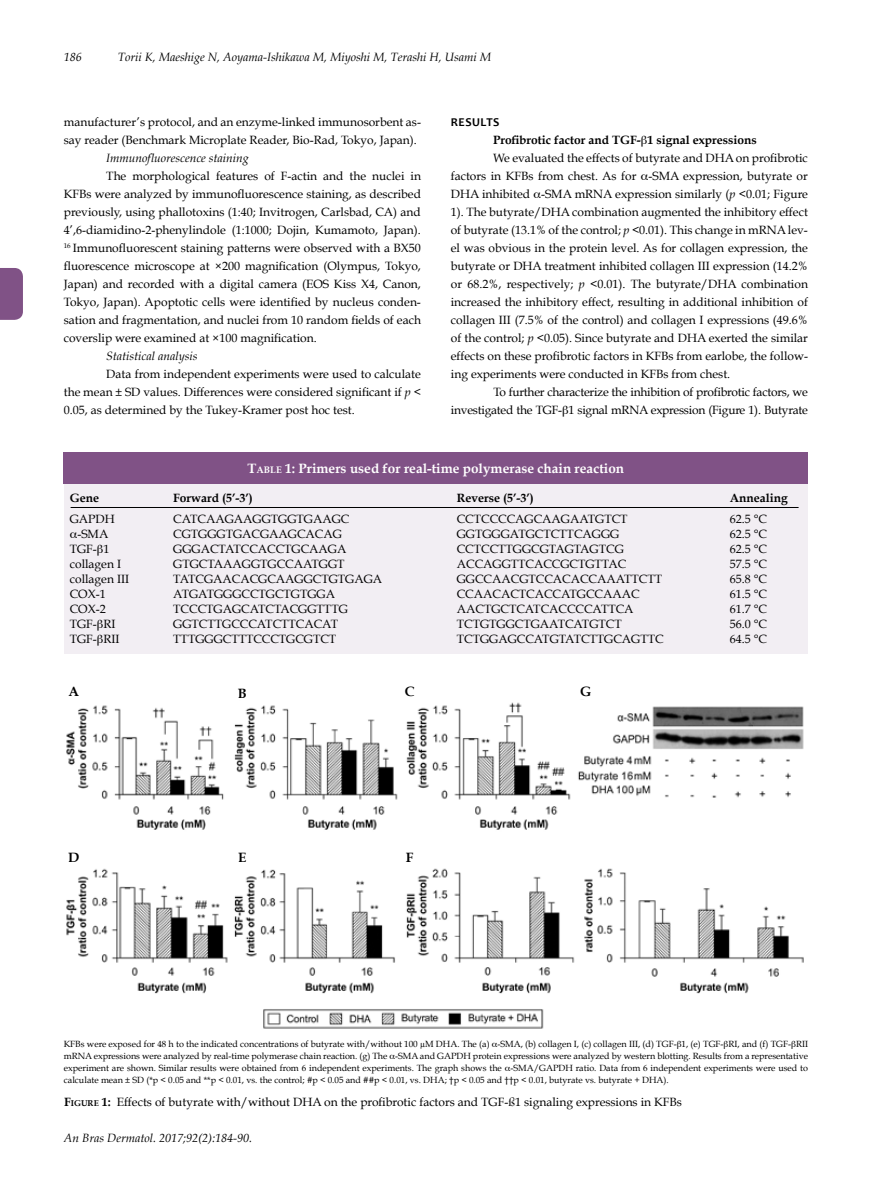
<style>
.page{position:relative;width:893px;height:1191px;background:#fff}
.page>*{position:absolute;margin:0;border:0;box-sizing:border-box;transform-origin:0 0}
.t1{font:700 13.5px "Book Antiqua";color:#fff}
.t2{font:700 13.5px "Book Antiqua";color:#000}
.t3{font:12px/18px "Book Antiqua";color:#000;text-align:justify}
.t4{font:italic 12px "Book Antiqua";color:#000}
.t5{font:12px/18px "Book Antiqua";letter-spacing:-.02em;color:#000;text-align:right}
.t6{font:700 12px "Book Antiqua";color:#000}
.t7{font:700 12px "Candara";letter-spacing:.04em;color:#000}
.t8{font:9px/12px "Book Antiqua";color:#000;text-align:justify}
.s1{font-style:italic}
.s2{font-style:inherit}
.s3{font-size:9.45px}
.s4{font-weight:700}
.s5{font-weight:700;font-size:8.4px}
</style>
<div class="page">
<svg style="left:0;top:268px;width:23px;height:52px"></svg>
<div style="left:64px;top:468px;width:744px;height:185px;background:#f2eef3"></div>
<div style="left:64px;top:452px;width:744px;height:32px;background:#805286"></div>
<hr style="left:71px;top:507px;width:728px;height:1px;background:#000">
<img style="left:66px;top:699px;width:738px;height:330px">
<div style="left:64px;top:850px;width:20px;height:14px;background:#fff"></div>
<div style="left:232px;top:685px;width:20px;height:15px;background:#fff"></div>
<div style="left:232px;top:850px;width:20px;height:14px;background:#fff"></div>
<div style="left:400px;top:850px;width:20px;height:14px;background:#fff"></div>
<p class="t4" style="left:64px;top:50px;width:19px">186</p>
<p class="t4" style="left:118px;top:50px;width:375px">Torii K, Maeshige N, Aoyama-Ishikawa M, Miyoshi M, Terashi H, Usami M</p>
<p class="t3" style="left:64px;top:113px;width:359px">manufacturer’s protocol, and an enzyme-linked immunosorbent as&shy;say reader (Benchmark Microplate Reader, Bio-Rad, Tokyo, Japan).</p>
<p class="t4" style="left:106px;top:151px;width:144px">Immunofluorescence staining</p>
<p class="t3" style="left:64px;top:167px;width:359px;text-indent:43px">The morphological features of F-actin and the nuclei in KFBs were analyzed by immunofluorescence staining, as described previously, using phallotoxins (1:40; Invitrogen, Carlsbad, CA) and 4’,6-diamidino-2-phenylindole (1:1000; Dojin, Kumamoto, Japan).<br><sup>16</sup> Immunofluorescent staining patterns were observed with a BX50 fluorescence microscope at ×200 magnification (Olympus, Tokyo, Japan) and recorded with a digital camera (EOS Kiss X4, Canon, Tokyo, Japan). Apoptotic cells were identified by nucleus conden&shy;sation and fragmentation, and nuclei from 10 random fields of each coverslip were examined at ×100 magnification.</p>
<p class="t4" style="left:106px;top:349px;width:93px">Statistical analysis</p>
<p class="t3" style="left:64px;top:365px;width:359px;text-indent:43px">Data from independent experiments were used to calculate the mean ± SD values. Differences were considered significant if <span class="s1">p</span> &lt; 0.05, as determined by the Tukey-Kramer post hoc test.</p>
<p class="t7" style="left:451px;top:115px;width:50px">RESULTS</p>
<p class="t6" style="left:493px;top:133px;width:265px">Profibrotic factor and TGF- 1 signal expressions</p>
<p class="t3" style="left:451px;top:149px;width:359px;text-indent:43px">We evaluated the effects of butyrate and DHAon profibrotic factors in KFBs from chest. As for -SMA expression, butyrate or DHA inhibited -SMA mRNA expression similarly (<span class="s1">p</span> &lt;0.01; Figure 1). The butyrate/DHA combination augmented the inhibitory effect of butyrate (13.1% of the control; <span class="s1">p</span> &lt;0.01). This change in mRNAlev&shy;el was obvious in the protein level. As for collagen expression, the butyrate or DHA treatment inhibited collagen III expression (14.2% or 68.2%, respectively; <span class="s1">p</span> &lt;0.01). The butyrate/DHA combination increased the inhibitory effect, resulting in additional inhibition of collagen III (7.5% of the control) and collagen I expressions (49.6% of the control; <span class="s1">p</span> &lt;0.05). Since butyrate and DHA exerted the similar effects on these profibrotic factors in KFBs from earlobe, the follow&shy;ing experiments were conducted in KFBs from chest.</p>
<p class="t5" style="left:451px;top:383px;width:359px">To further characterize the inhibition of profibrotic factors, we investigated the TGF- 1 signal mRNA expression (Figure 1). Butyrate</p>
<p class="t1" style="left:248px;top:461px;width:378px"><span class="s2">T</span><span class="s3">ABLE</span> <span class="s2">1:</span> Primers used for real-time polymerase chain reaction</p>
<p class="t6" style="left:70px;top:490px;width:31px">Gene</p>
<p class="t6" style="left:173px;top:490px;width:81px">Forward (5’-3’)</p>
<p class="t6" style="left:457px;top:490px;width:78px">Reverse (5’-3’)</p>
<p class="t6" style="left:730px;top:490px;width:59px">Annealing</p>
<p class="t3" style="left:70px;top:509px;width:47px">GAPDH</p>
<p class="t3" style="left:173px;top:509px;width:178px">CATCAAGAAGGTGGTGAAGC</p>
<p class="t3" style="left:457px;top:509px;width:172px">CCTCCCCAGCAAGAATGTCT</p>
<p class="t3" style="left:730px;top:509px;width:39px">62.5 °C</p>
<p class="t3" style="left:77px;top:524px;width:32px">-SMA</p>
<p class="t3" style="left:173px;top:524px;width:170px">CGTGGGTGACGAAGCACAG</p>
<p class="t3" style="left:457px;top:524px;width:164px">GGTGGGATGCTCTTCAGGG</p>
<p class="t3" style="left:730px;top:524px;width:39px">62.5 °C</p>
<p class="t3" style="left:70px;top:539px;width:41px">TGF- 1</p>
<p class="t3" style="left:173px;top:539px;width:175px">GGGACTATCCACCTGCAAGA</p>
<p class="t3" style="left:457px;top:539px;width:169px">CCTCCTTGGCGTAGTAGTCG</p>
<p class="t3" style="left:730px;top:539px;width:39px">62.5 °C</p>
<p class="t3" style="left:70px;top:554px;width:53px">collagen I</p>
<p class="t3" style="left:173px;top:554px;width:173px">GTGCTAAAGGTGCCAATGGT</p>
<p class="t3" style="left:457px;top:554px;width:171px">ACCAGGTTCACCGCTGTTAC</p>
<p class="t3" style="left:730px;top:554px;width:39px">57.5 °C</p>
<p class="t3" style="left:70px;top:569px;width:61px">collagen III</p>
<p class="t3" style="left:173px;top:569px;width:210px">TATCGAACACGCAAGGCTGTGAGA</p>
<p class="t3" style="left:457px;top:569px;width:207px">GGCCAACGTCCACACCAAATTCTT</p>
<p class="t3" style="left:730px;top:569px;width:39px">65.8 °C</p>
<p class="t3" style="left:70px;top:584px;width:37px">COX-1</p>
<p class="t3" style="left:173px;top:584px;width:163px">ATGATGGGCCTGCTGTGGA</p>
<p class="t3" style="left:457px;top:584px;width:184px">CCAACACTCACCATGCCAAAC</p>
<p class="t3" style="left:730px;top:584px;width:39px">61.5 °C</p>
<p class="t3" style="left:70px;top:599px;width:37px">COX-2</p>
<p class="t3" style="left:173px;top:599px;width:176px">TCCCTGAGCATCTACGGTTTG</p>
<p class="t3" style="left:457px;top:599px;width:178px">AACTGCTCATCACCCCATTCA</p>
<p class="t3" style="left:730px;top:599px;width:39px">61.7 °C</p>
<p class="t3" style="left:70px;top:614px;width:47px">TGF- RI</p>
<p class="t3" style="left:173px;top:614px;width:166px">GGTCTTGCCCATCTTCACAT</p>
<p class="t3" style="left:457px;top:614px;width:166px">TCTGTGGCTGAATCATGTCT</p>
<p class="t3" style="left:730px;top:614px;width:39px">56.0 °C</p>
<p class="t3" style="left:70px;top:629px;width:51px">TGF- RII</p>
<p class="t3" style="left:173px;top:629px;width:165px">TTTGGGCTTTCCCTGCGTCT</p>
<p class="t3" style="left:457px;top:629px;width:208px">TCTGGAGCCATGTATCTTGCAGTTC</p>
<p class="t3" style="left:730px;top:629px;width:39px">64.5 °C</p>
<p class="t2" style="left:68px;top:683px;width:12px">A</p>
<p class="t2" style="left:405px;top:683px;width:11px">C</p>
<p class="t2" style="left:580px;top:683px;width:13px">G</p>
<p class="t2" style="left:238px;top:685px;width:11px">B</p>
<p class="t2" style="left:68px;top:850px;width:13px">D</p>
<p class="t2" style="left:238px;top:850px;width:10px">E</p>
<p class="t2" style="left:406px;top:850px;width:9px">F</p>
<p class="t8" style="left:64px;top:1037px;width:746px">KFBs were exposed for 48 h to the indicated concentrations of butyrate with/without 100 μM DHA. The (a) -SMA, (b) collagen I, (c) collagen III, (d) TGF- 1, (e) TGF- RI, and (f) TGF- RII mRNA expressions were analyzed by real-time polymerase chain reaction. (g) The -SMA and GAPDH protein expressions were analyzed by western blotting. Results from a representative experiment are shown. Similar results were obtained from 6 independent experiments. The graph shows the -SMA/GAPDH ratio. Data from 6 independent experiments were used to calculate mean ± SD (*p &lt; 0.05 and **p &lt; 0.01, vs. the control; #p &lt; 0.05 and ##p &lt; 0.01, vs. DHA; †p &lt; 0.05 and ††p &lt; 0.01, butyrate vs. butyrate + DHA).</p>
<p class="t3" style="left:64px;top:1092px;width:619px"><span class="s4">F</span><span class="s5">IGURE</span> <span class="s4">1:</span> Effects of butyrate with/without DHA on the profibrotic factors and TGF-ß1 signaling expressions in KFBs</p>
<p class="t4" style="left:64px;top:1131px;width:190px">An Bras Dermatol. 2017;92(2):184-90.</p>
</div>
